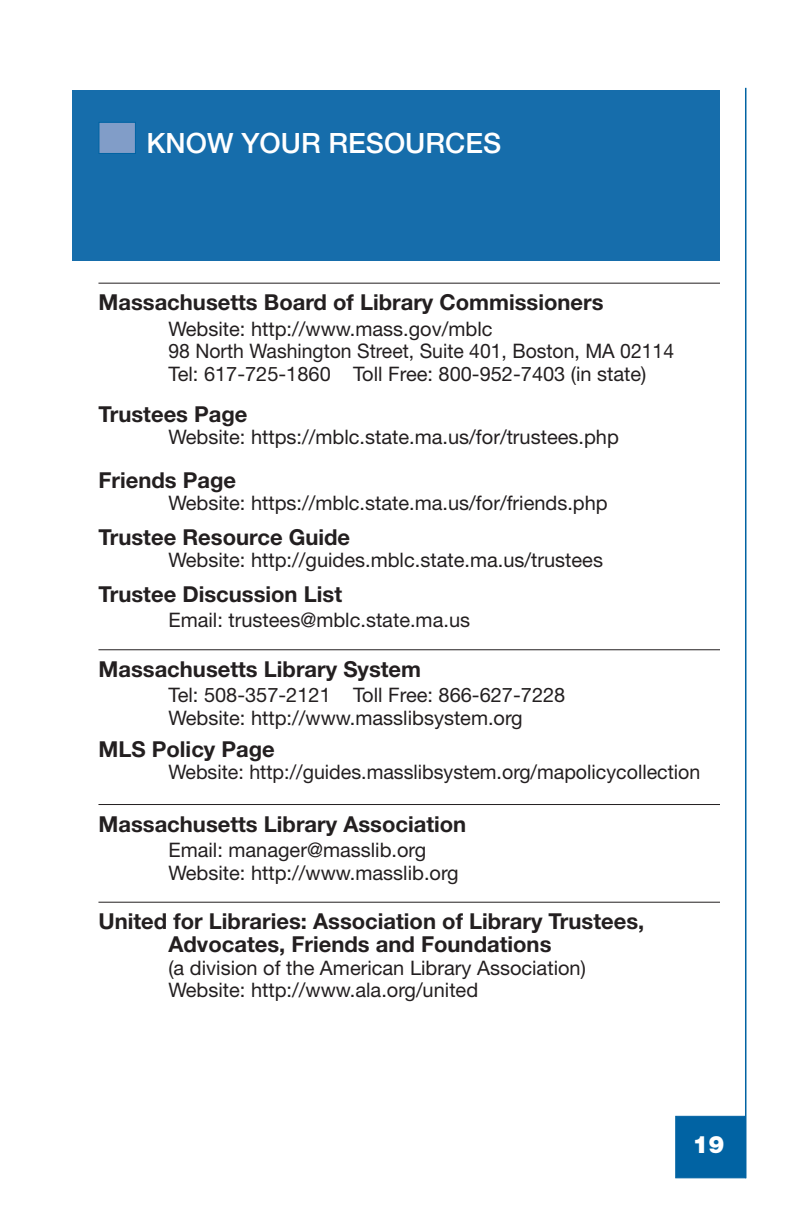
<style>
.page{position:relative;width:792px;height:1224px;background:#fff}
.page>*{position:absolute;margin:0;border:0;box-sizing:border-box;transform-origin:0 0}
.t1{font:500 28px "Helvetica Neue LT Std";color:#fff}
.t2{font:900 24px "Helvetica Neue";color:#fff}
.t3{font:700 22px/22.6px "Helvetica Neue";color:#231f20}
.t4{font:700 22px "Helvetica Neue LT Std";color:#231f20}
.t5{font:20px/22.6px "Helvetica Neue";color:#231f20}
</style>
<div class="page">
<div style="left:675px;top:1116px;width:71px;height:62px;background:#0163a3;border:1px solid #0163a3"></div>
<hr style="left:745px;top:88px;width:1px;height:1090px;background:#0163a3">
<div style="left:72px;top:91px;width:648px;height:170px;background:#166dab"></div>
<hr style="left:98px;top:283px;width:622px;height:1px;background:#231f20">
<hr style="left:98px;top:649px;width:622px;height:1px;background:#231f20">
<hr style="left:98px;top:804px;width:622px;height:1px;background:#231f20">
<hr style="left:98px;top:902px;width:622px;height:1px;background:#231f20">
<div style="left:98px;top:122px;width:38px;height:32px;background:#819dc8;border:1px solid #0163a3"></div>
<h1 class="t1" style="left:146px;top:126px;width:356px">KNOW YOUR RESOURCES</h1>
<p class="t4" style="left:98px;top:289px;width:507px">Massachusetts Board of Library Commissioners</p>
<p class="t5" style="left:168px;top:317px;width:507px">Website: http://www.mass.gov/mblc<br>98 North Washington Street, Suite 401, Boston, MA 02114<br>Tel: 617-725-1860 Toll Free: 800-952-7403 (in state)</p>
<p class="t3" style="left:98px;top:402px;width:151px">Trustees Page</p>
<p class="t5" style="left:168px;top:426px;width:452px">Website: https://mblc.state.ma.us/for/trustees.php</p>
<p class="t3" style="left:98px;top:468px;width:139px">Friends Page</p>
<p class="t5" style="left:168px;top:492px;width:441px">Website: https://mblc.state.ma.us/for/friends.php</p>
<p class="t3" style="left:98px;top:525px;width:253px">Trustee Resource Guide</p>
<p class="t5" style="left:168px;top:549px;width:436px">Website: http://guides.mblc.state.ma.us/trustees</p>
<p class="t3" style="left:98px;top:582px;width:245px">Trustee Discussion List</p>
<p class="t5" style="left:168px;top:609px;width:303px">Email: trustees@mblc.state.ma.us</p>
<p class="t3" style="left:98px;top:657px;width:324px">Massachusetts Library System</p>
<p class="t5" style="left:168px;top:684px;width:398px">Tel: 508-357-2121 Toll Free: 866-627-7228<br>Website: http://www.masslibsystem.org</p>
<p class="t3" style="left:98px;top:737px;width:178px">MLS Policy Page</p>
<p class="t5" style="left:168px;top:761px;width:533px">Website: http://guides.masslibsystem.org/mapolicycollection</p>
<p class="t3" style="left:98px;top:812px;width:369px">Massachusetts Library Association</p>
<p class="t5" style="left:168px;top:839px;width:292px">Email: manager@masslib.org<br>Website: http://www.masslib.org</p>
<p class="t3" style="left:168px;top:910px;width:477px;text-indent:-70px">United for Libraries: Association of Library Trustees,<br>Advocates, Friends and Foundations</p>
<p class="t5" style="left:168px;top:956px;width:419px">(a division of the American Library Association)<br>Website: http://www.ala.org/united</p>
<p class="t2" style="left:692px;top:1130px;width:34px">19</p>
</div>
